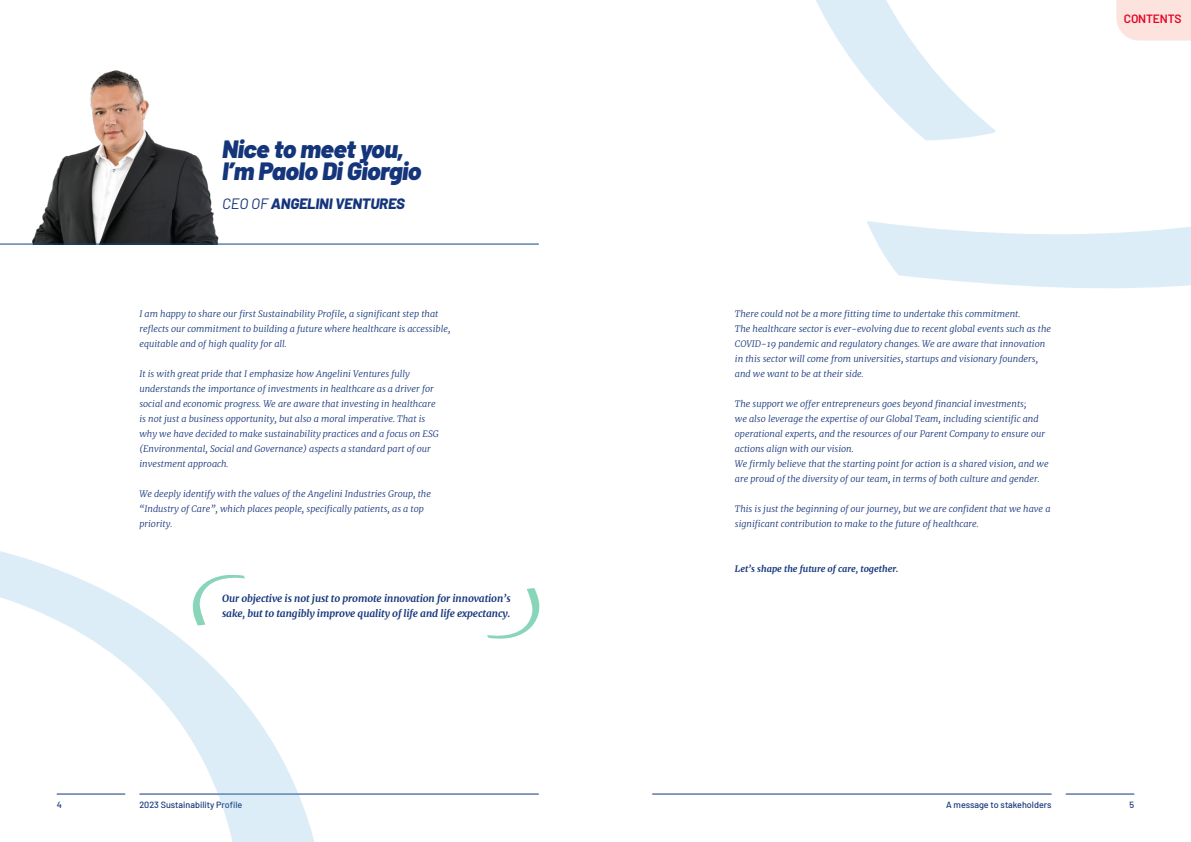
<style>
.page{position:relative;width:1191px;height:842px;background:#fff}
.page>*{position:absolute;margin:0;border:0;box-sizing:border-box;transform-origin:0 0}
.t1{font:italic 900 25px/22px "Barlow";letter-spacing:-.015em;color:#15357b}
.t2{font:italic 800 15px "Barlow";letter-spacing:-.01em;color:#15357b}
.t3{font:600 12px "Barlow";letter-spacing:-.015em;color:#e40523}
.t4{font:italic 700 10px/15px "Merriweather";letter-spacing:-.01em;color:#15357b}
.t5{font:italic 300 9px/15px "Merriweather";color:#15357b}
.t6{font:500 9px "Barlow";color:#15357b}
.t7{font:italic 700 9px "Merriweather";color:#15357b}
.s1{font-weight:400}
</style>
<div class="page">
<hr style="left:139px;top:794px;width:400px;height:1px;background:#15357b">
<hr style="left:1065px;top:794px;width:69px;height:1px;background:#15357b">
<hr style="left:652px;top:794px;width:399px;height:1px;background:#15357b">
<img style="left:20px;top:70px;width:210px;height:174px">
<svg style="left:0;top:551px;width:321px;height:291px"></svg>
<hr style="left:0;top:244px;width:539px;height:1px;background:#0b4982">
<svg style="left:193px;top:574px;width:52px;height:51px"></svg>
<svg style="left:487px;top:588px;width:52px;height:51px"></svg>
<svg style="left:867px;top:221px;width:324px;height:68px"></svg>
<svg style="left:816px;top:0;width:179px;height:140px"></svg>
<div style="left:1116px;top:0;width:75px;height:41px;background:#fce3de"></div>
<h1 class="t1" style="left:222px;top:136px;width:201px">Nice to meet you,<br>I’m Paolo Di Giorgio</h1>
<h2 class="t2" style="left:222px;top:193px;width:184px"><span class="s1">CEO OF</span> ANGELINI VENTURES</h2>
<p class="t5" style="left:139px;top:306px;width:312px">I am happy to share our first Sustainability Profile, a significant step that reflects our commitment to building a future where healthcare is accessible, equitable and of high quality for all.</p>
<p class="t5" style="left:139px;top:366px;width:301px">It is with great pride that I emphasize how Angelini Ventures fully understands the importance of investments in healthcare as a driver for social and economic progress. We are aware that investing in healthcare is not just a business opportunity, but also a moral imperative. That is why we have decided to make sustainability practices and a focus on ESG (Environmental, Social and Governance) aspects a standard part of our investment approach.</p>
<p class="t5" style="left:139px;top:486px;width:293px">We deeply identify with the values of the Angelini Industries Group, the “Industry of Care”, which places people, specifically patients, as a top priority.</p>
<p class="t4" style="left:222px;top:590px;width:290px">Our objective is not just to promote innovation for innovation’s sake, but to tangibly improve quality of life and life expectancy.</p>
<h3 class="t3" style="left:1124px;top:10px;width:59px">CONTENTS</h3>
<p class="t5" style="left:735px;top:306px;width:318px">There could not be a more fitting time to undertake this commitment.<br>The healthcare sector is ever-evolving due to recent global events such as the COVID-19 pandemic and regulatory changes. We are aware that innovation in this sector will come from universities, startups and visionary founders, and we want to be at their side.</p>
<p class="t5" style="left:735px;top:396px;width:315px">The support we offer entrepreneurs goes beyond financial investments;<br>we also leverage the expertise of our Global Team, including scientific and operational experts, and the resources of our Parent Company to ensure our actions align with our vision.<br>We firmly believe that the starting point for action is a shared vision, and we are proud of the diversity of our team, in terms of both culture and gender.</p>
<p class="t5" style="left:735px;top:501px;width:317px">This is just the beginning of our journey, but we are confident that we have a significant contribution to make to the future of healthcare.</p>
<p class="t7" style="left:735px;top:562px;width:165px">Let’s shape the future of care, together.</p>
<p class="t6" style="left:57px;top:798px;width:7px">4</p>
<p class="t6" style="left:139px;top:798px;width:104px">2023 Sustainability Profile</p>
<p class="t6" style="left:946px;top:798px;width:107px">A message to stakeholders</p>
<p class="t6" style="left:1129px;top:798px;width:6px">5</p>
</div>
